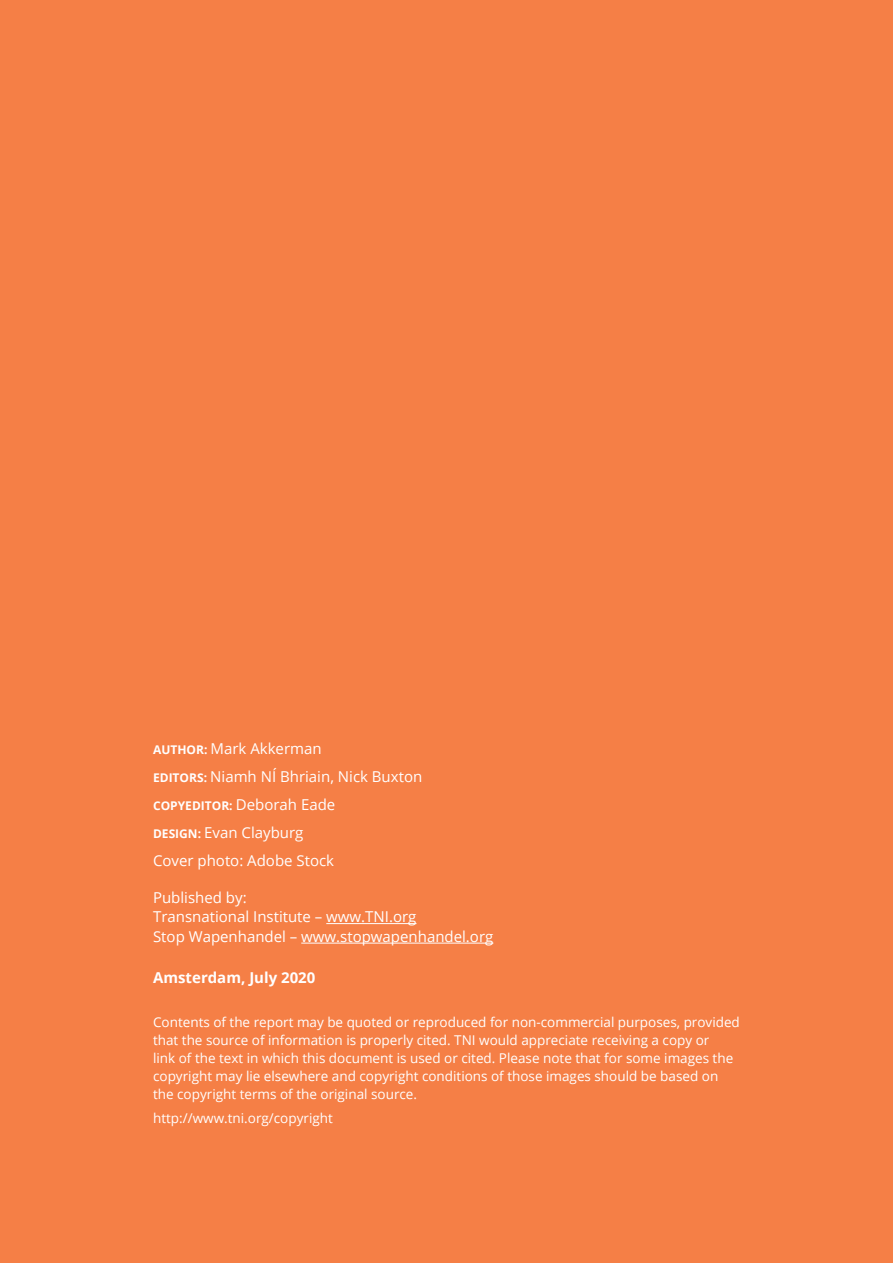
<style>
.page{position:relative;width:893px;height:1263px;background:#f57f46}
.page>*{position:absolute;margin:0;border:0;box-sizing:border-box;transform-origin:0 0}
.t1{font:15px/28px "Open Sans";color:#fff}
.t2{font:700 15px "Open Sans";color:#fff}
.t3{font:13.5px/18px "Open Sans";color:#fff}
.t4{font:700 12px "Open Sans";color:#fff}
.s1{font-weight:700;font-size:12px}
.s2{font-weight:400;font-size:15px}
</style>
<div class="page">
<hr style="left:326px;top:923px;width:90px;height:1px;background:#fff">
<hr style="left:301px;top:943px;width:192px;height:1px;background:#fff">
<p class="t1" style="left:153px;top:734px;width:271px"><span class="s1">AUTHOR:</span> Mark Akkerman<br><span class="s1">EDITORS:</span> Niamh NÍ Bhriain, Nick Buxton</p>
<p class="t4" style="left:153px;top:798px;width:184px">COPYEDITOR: <span class="s2">Deborah Eade</span></p>
<p class="t1" style="left:153px;top:818px;width:183px"><span class="s1">DESIGN:</span> Evan Clayburg<br>Cover photo: Adobe Stock</p>
<p class="t1" style="left:153px;top:887px;width:342px;line-height:19.5px">Published by:<br>Transnational Institute – www.TNI.org<br>Stop Wapenhandel – www.stopwapenhandel.org</p>
<p class="t2" style="left:153px;top:967px;width:164px">Amsterdam, July 2020</p>
<p class="t3" style="left:153px;top:1013px;width:588px">Contents of the report may be quoted or reproduced for non-commercial purposes, provided that the source of information is properly cited. TNI would appreciate receiving a copy or<br>link of the text in which this document is used or cited. Please note that for some images the copyright may lie elsewhere and copyright conditions of those images should be based on the copyright terms of the original source.</p>
<p class="t3" style="left:153px;top:1108px;width:181px">http://www.tni.org/copyright</p>
</div>
